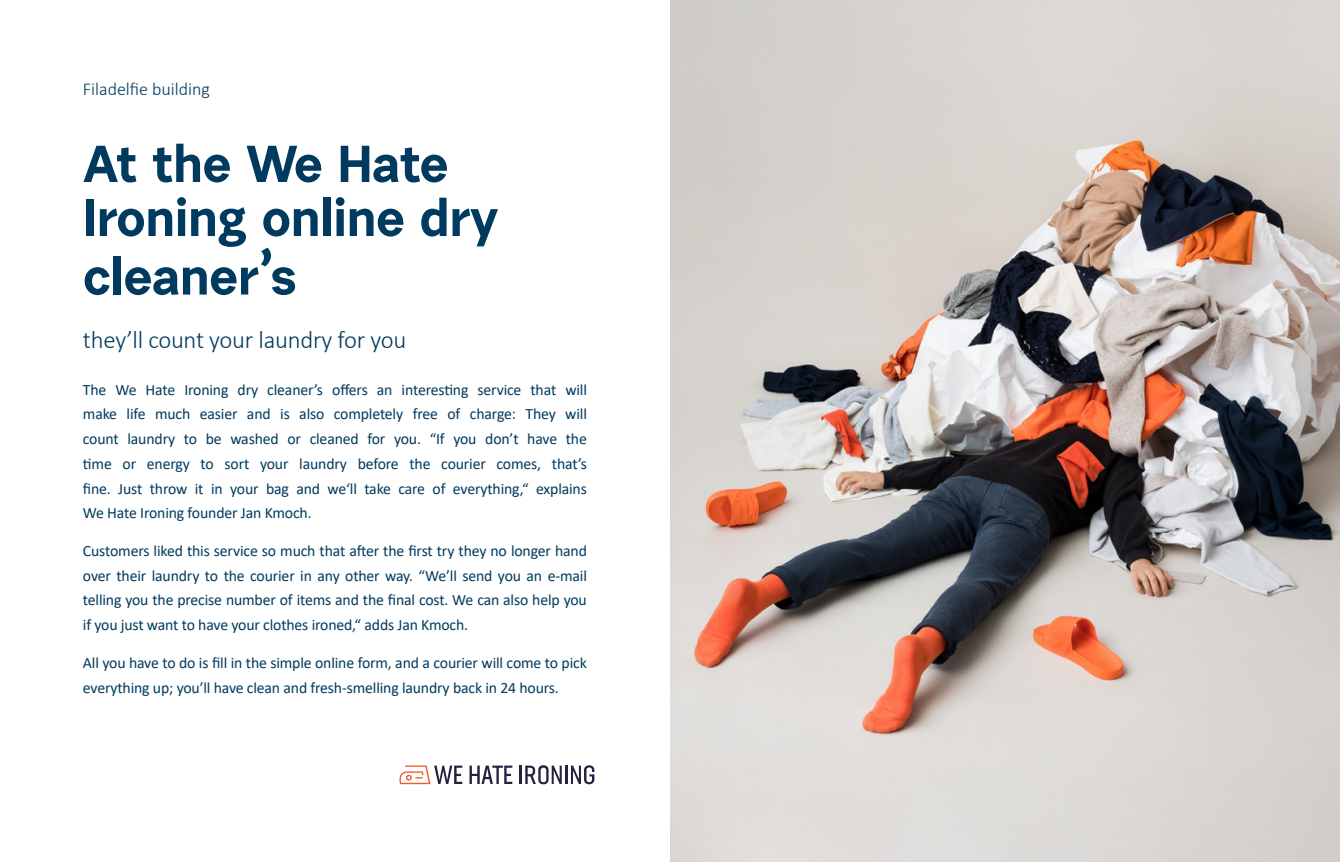
<style>
.page{position:relative;width:1340px;height:862px;background:#fff}
.page>*{position:absolute;margin:0;border:0;box-sizing:border-box;transform-origin:0 0}
.t1{font:700 51.75px/54px "Urban Grotesk Re Bo";letter-spacing:-.01em;color:#003a5e}
.t2{font:300 24.75px "Calibri";letter-spacing:-.01em;color:#003a5e}
.t3{font:300 18px "Calibri";color:#003a5e}
.t4{font:15.75px/24.8px "Calibri";letter-spacing:-.01em;color:#003a5e;text-align:justify}
</style>
<div class="page">
<img style="left:670px;top:0;width:669px;height:861px">
<svg style="left:469px;top:765px;width:43px;height:18px"></svg>
<hr style="left:519px;top:765px;width:3px;height:18px;background:#262140">
<svg style="left:525px;top:765px;width:69px;height:19px"></svg>
<svg style="left:399px;top:765px;width:63px;height:18px"></svg>
<p class="t3" style="left:83px;top:78px;width:129px">Filadelfie building</p>
<h1 class="t1" style="left:83px;top:136px;width:417px">At the We Hate<br>Ironing online dry</h1>
<h1 class="t1" style="left:83px;top:248px;width:216px">cleaner’s</h1>
<h2 class="t2" style="left:83px;top:324px;width:325px">they’ll count your laundry for you</h2>
<p class="t4" style="left:83px;top:376px;width:505px">The We Hate Ironing dry cleaner’s offers an interesting service that will make life much easier and is also completely free of charge: They will count laundry to be washed or cleaned for you. “If you don’t have the time or energy to sort your laundry before the courier comes, that’s fine. Just throw it in your bag and we‘ll take care of everything,“ explains We Hate Ironing founder Jan Kmoch.</p>
<p class="t4" style="left:83px;top:537px;width:505px">Customers liked this service so much that after the first try they no longer hand over their laundry to the courier in any other way. “We’ll send you an e-mail telling you the precise number of items and the final cost. We can also help you if you just want to have your clothes ironed,“ adds Jan Kmoch.</p>
<p class="t4" style="left:83px;top:649px;width:505px">All you have to do is fill in the simple online form, and a courier will come to pick everything up; you’ll have clean and fresh-smelling laundry back in 24 hours.</p>
</div>
